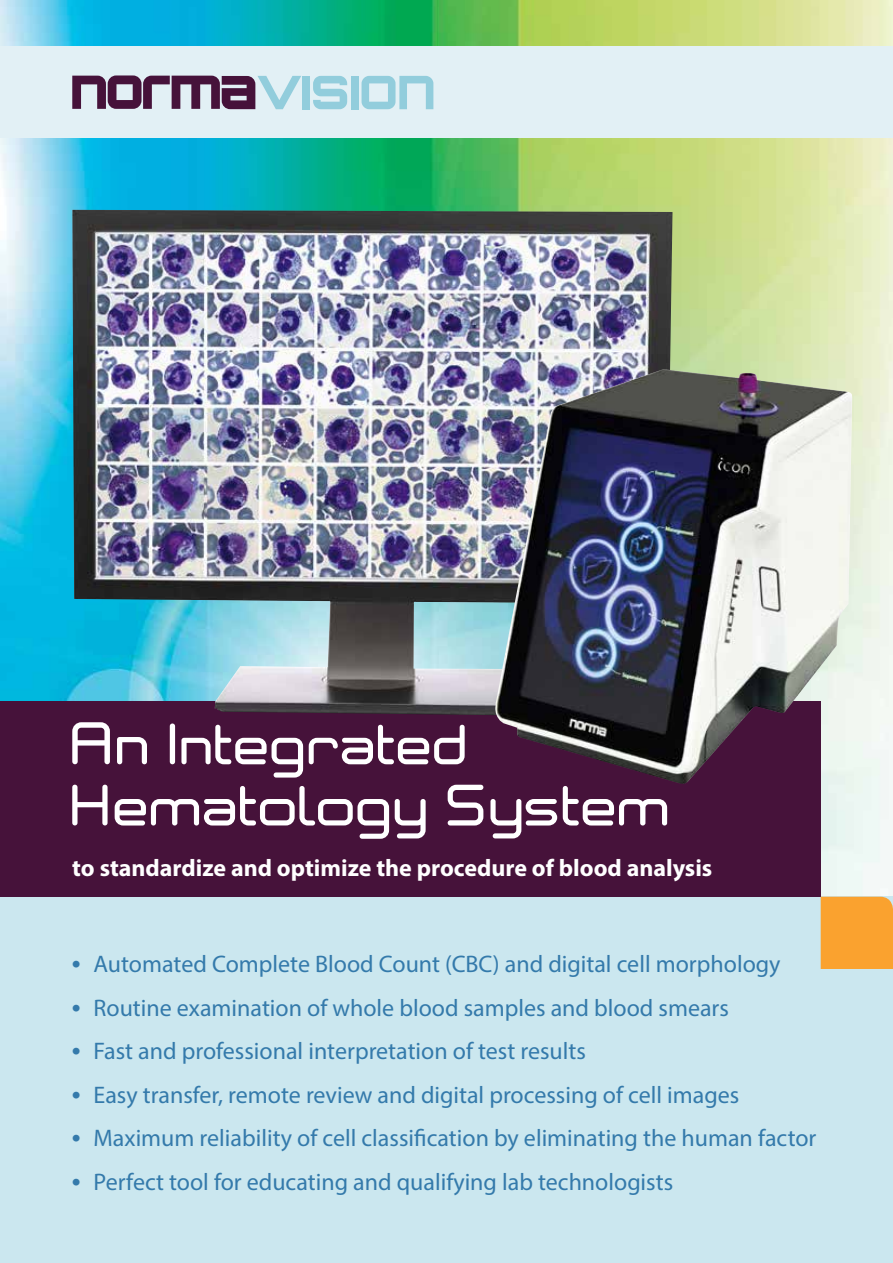
<style>
.page{position:relative;width:893px;height:1263px;background:#fff}
.page>*{position:absolute;margin:0;border:0;box-sizing:border-box;transform-origin:0 0}
.t1{font:500 51px/61.2px "Neogrey";color:#fff}
.t2{font:24px "Myriad Pro";color:#347aab}
.t3{font:700 24px "Myriad Pro";color:#fff}
.s1{font-size:52.5px}
.s2{font-family:"Times"}
</style>
<div class="page">
<img style="left:0;top:0;width:893px;height:897px">
<div style="left:0;top:47px;width:893px;height:91px;background:#e2f0f5"></div>
<div style="left:0;top:897px;width:893px;height:366px;background:#cbe7ef"></div>
<div style="left:0;top:702px;width:821px;height:195px;background:#46123a"></div>
<div style="left:821px;top:897px;width:72px;height:72px;background:#faa22f"></div>
<img style="left:72px;top:210px;width:600px;height:505px">
<img style="left:495px;top:369px;width:357px;height:415px">
<svg style="left:362px;top:76px;width:71px;height:33px"></svg>
<div style="left:351px;top:76px;width:7px;height:33px;background:#92cddc"></div>
<svg style="left:313px;top:76px;width:34px;height:33px"></svg>
<div style="left:302px;top:76px;width:8px;height:33px;background:#92cddc"></div>
<svg style="left:72px;top:75px;width:229px;height:34px"></svg>
<h1 class="t1" style="left:72px;top:714px;width:601px"><span class="s1">An</span> Integrated<br>Hematology System</h1>
<p class="t3" style="left:72px;top:853px;width:642px">to standardize and optimize the procedure of blood analysis</p>
<p class="t2" style="left:72px;top:949px;width:710px"><span class="s2">•</span> Automated Complete Blood Count (CBC) and digital cell morphology</p>
<p class="t2" style="left:72px;top:993px;width:658px"><span class="s2">•</span> Routine examination of whole blood samples and blood smears</p>
<p class="t2" style="left:72px;top:1036px;width:515px"><span class="s2">•</span> Fast and professional interpretation of test results</p>
<p class="t2" style="left:72px;top:1080px;width:669px"><span class="s2">•</span> Easy transfer, remote review and digital processing of cell images</p>
<p class="t2" style="left:72px;top:1123px;width:746px"><span class="s2">•</span> Maximum reliability of cell classification by eliminating the human factor</p>
<p class="t2" style="left:72px;top:1167px;width:602px"><span class="s2">•</span> Perfect tool for educating and qualifying lab technologists</p>
</div>
